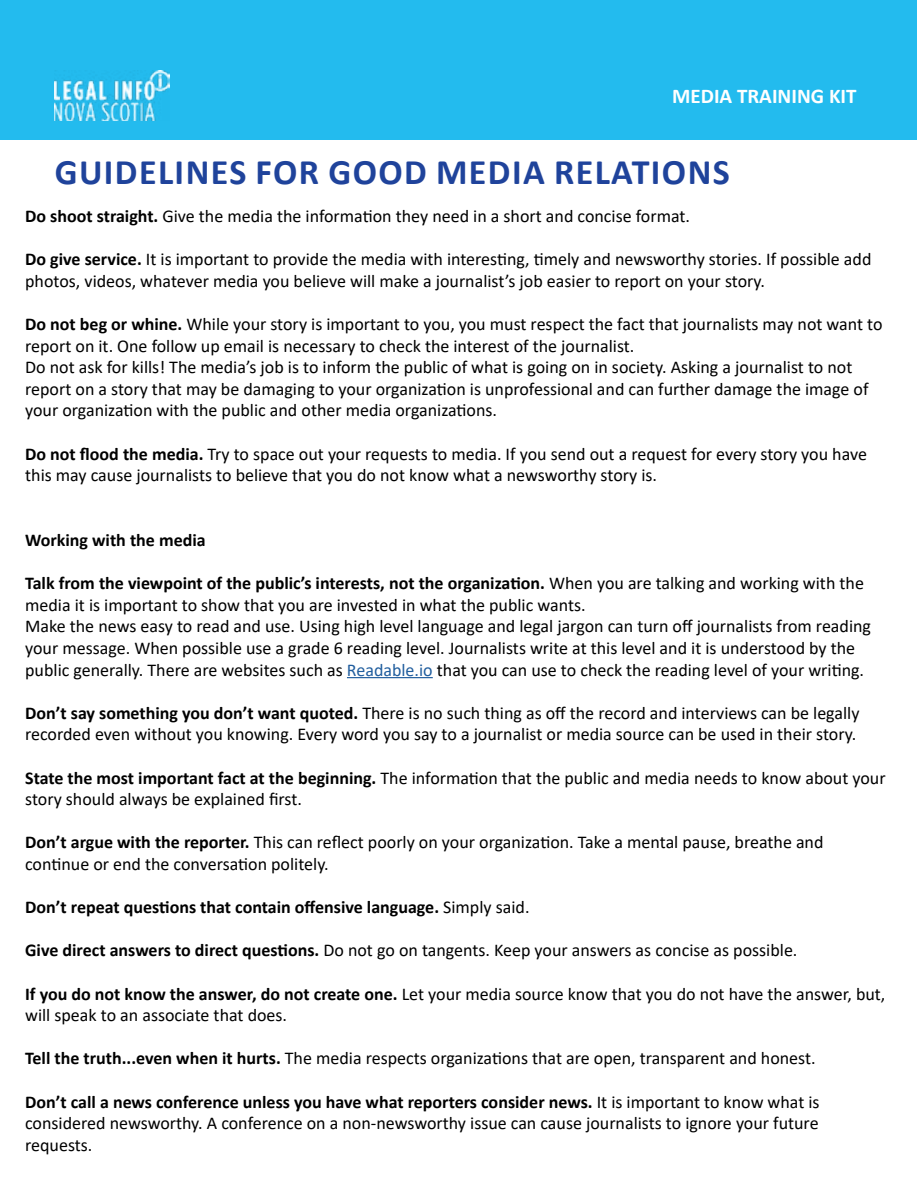
<style>
.page{position:relative;width:918px;height:1188px;background:#fff}
.page>*{position:absolute;margin:0;border:0;box-sizing:border-box;transform-origin:0 0}
.t1{font:700 36px "Calibri";letter-spacing:.04em;color:#1f439b}
.t2{font:700 21px "Calibri";color:#fff}
.t3{font:18px/21.6px "Calibri";color:#000}
.t4{font:700 18px "Calibri";color:#000}
.s1{font-weight:700}
.s2{color:#215e9e}
.s3{font-weight:400}
</style>
<div class="page">
<div style="left:1px;top:0;width:916px;height:140px;background:#23bbee"></div>
<img style="left:54px;top:70px;width:116px;height:50px">
<hr style="left:347px;top:677px;width:86px;height:1px;background:#215e9e">
<p class="t2" style="left:672px;top:81px;width:186px">MEDIA TRAINING KIT</p>
<h1 class="t1" style="left:55px;top:147px;width:677px">GUIDELINES FOR GOOD MEDIA RELATIONS</h1>
<p class="t3" style="left:25px;top:205px;width:666px"><span class="s1">Do shoot straight.</span> Give the media the information they need in a short and concise format.</p>
<p class="t3" style="left:25px;top:248px;width:848px"><span class="s1">Do give service.</span> It is important to provide the media with interesting, timely and newsworthy stories. If possible add photos, videos, whatever media you believe will make a journalist’s job easier to report on your story.</p>
<p class="t3" style="left:25px;top:313px;width:859px"><span class="s1">Do not beg or whine.</span> While your story is important to you, you must respect the fact that journalists may not want to report on it. One follow up email is necessary to check the interest of the journalist.<br>Do not ask for kills! The media’s job is to inform the public of what is going on in society. Asking a journalist to not report on a story that may be damaging to your organization is unprofessional and can further damage the image of your organization with the public and other media organizations.</p>
<p class="t3" style="left:25px;top:442px;width:843px"><span class="s1">Do not flood the media.</span> Try to space out your requests to media. If you send out a request for every story you have this may cause journalists to believe that you do not know what a newsworthy story is.</p>
<p class="t4" style="left:25px;top:527px;width:182px">Working with the media</p>
<p class="t3" style="left:25px;top:572px;width:847px"><span class="s1">Talk from the viewpoint of the public’s interests, not the organization.</span> When you are talking and working with the media it is important to show that you are invested in what the public wants.<br>Make the news easy to read and use. Using high level language and legal jargon can turn off journalists from reading your message. When possible use a grade 6 reading level. Journalists write at this level and it is understood by the public generally. There are websites such as <span class="s2">Readable.io</span> that you can use to check the reading level of your writing.</p>
<p class="t3" style="left:25px;top:702px;width:836px"><span class="s1">Don’t say something you don’t want quoted.</span> There is no such thing as off the record and interviews can be legally recorded even without you knowing. Every word you say to a journalist or media source can be used in their story.</p>
<p class="t3" style="left:25px;top:766px;width:862px"><span class="s1">State the most important fact at the beginning.</span> The information that the public and media needs to know about your story should always be explained first.</p>
<p class="t3" style="left:25px;top:831px;width:800px"><span class="s1">Don’t argue with the reporter.</span> This can reflect poorly on your organization. Take a mental pause, breathe and continue or end the conversation politely.</p>
<p class="t4" style="left:25px;top:894px;width:506px">Don’t repeat questions that contain offensive language. <span class="s3">Simply said.</span></p>
<p class="t3" style="left:25px;top:939px;width:774px"><span class="s1">Give direct answers to direct questions.</span> Do not go on tangents. Keep your answers as concise as possible.</p>
<p class="t3" style="left:25px;top:982px;width:862px"><span class="s1">If you do not know the answer, do not create one.</span> Let your media source know that you do not have the answer, but, will speak to an associate that does.</p>
<p class="t3" style="left:25px;top:1047px;width:792px"><span class="s1">Tell the truth...even when it hurts.</span> The media respects organizations that are open, transparent and honest.</p>
<p class="t3" style="left:25px;top:1090px;width:796px;text-align:justify"><span class="s1">Don’t call a news conference unless you have what reporters consider news.</span> It is important to know what is considered newsworthy. A conference on a non-newsworthy issue can cause journalists to ignore your future requests.</p>
</div>
